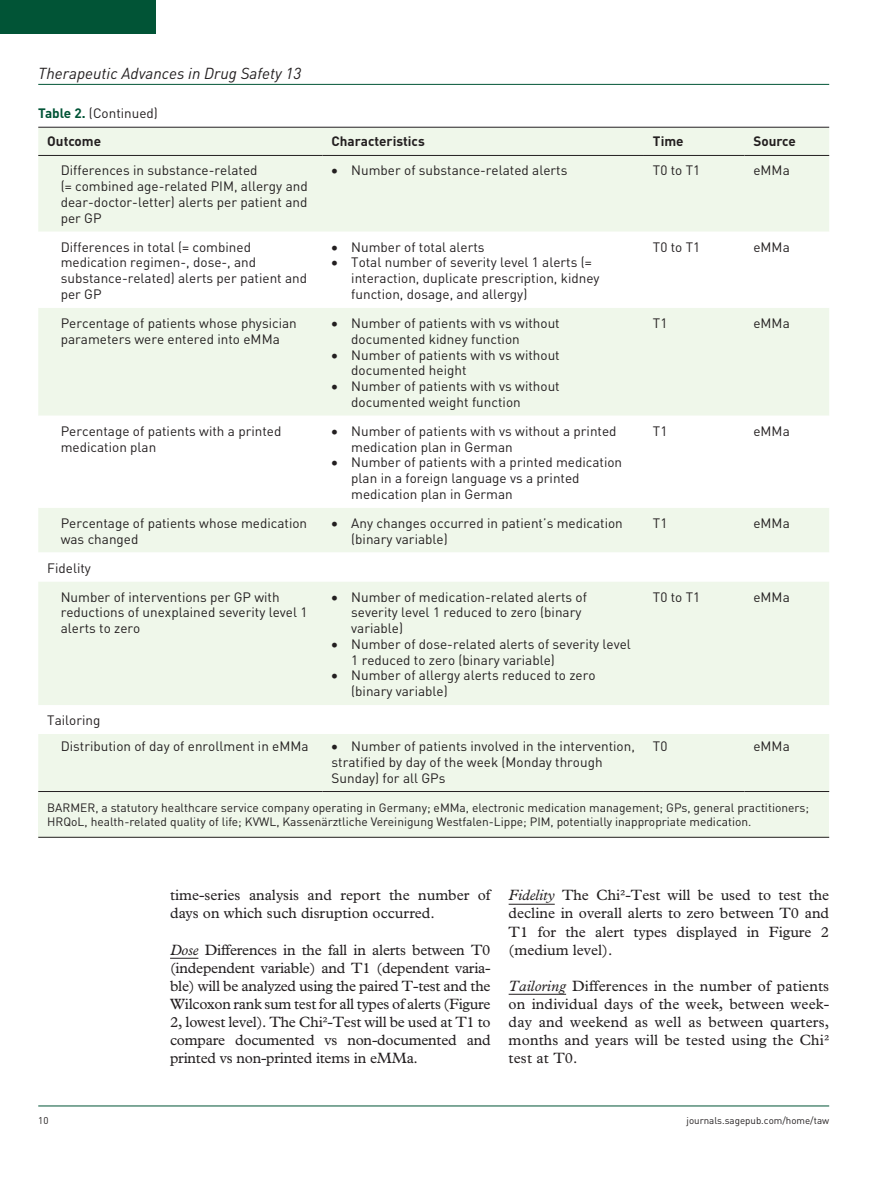
<style>
.page{position:relative;width:893px;height:1191px;background:#fff}
.page>*{position:absolute;margin:0;border:0;box-sizing:border-box;transform-origin:0 0}
.t1{font:italic 15.75px "DIN";color:#231f20}
.t2{font:15px/18px "Plantin Std";color:#231f20;text-align:justify}
.t3{font:13.5px/15.8px "DIN";color:#231f20}
.t4{font:700 13.5px "DIN";color:#231f20}
.t5{font:12px/14.2px "DIN";color:#231f20}
.t6{font:9.75px "DIN";color:#231f20}
.s1{font-weight:700;color:#015436}
.s2{font-style:italic}
</style>
<div class="page">
<hr style="left:38px;top:1105px;width:791px;height:1px;background:#015436">
<div style="left:0;top:0;width:155px;height:34px;background:#015436"></div>
<hr style="left:38px;top:84px;width:791px;height:1px;background:#015436">
<div style="left:38px;top:792px;width:791px;height:45px;background:#eff7ea"></div>
<svg style="left:170px;top:958px;width:28px;height:1px"></svg>
<hr style="left:509px;top:904px;width:46px;height:1px;background:#231f20">
<hr style="left:509px;top:994px;width:57px;height:1px;background:#231f20">
<hr style="left:38px;top:837px;width:791px;height:1px;background:#231f20">
<div style="left:38px;top:128px;width:791px;height:663px;background:#eff7ea"></div>
<svg style="left:38px;top:232px;width:791px;height:502px;fill:#eff7ea"></svg>
<hr style="left:38px;top:155px;width:285px;height:1px;background:#231f20">
<hr style="left:323px;top:155px;width:321px;height:1px;background:#231f20">
<hr style="left:644px;top:155px;width:100px;height:1px;background:#231f20">
<hr style="left:744px;top:155px;width:85px;height:1px;background:#231f20">
<hr style="left:38px;top:791px;width:285px;height:1px;background:#231f20">
<hr style="left:323px;top:791px;width:321px;height:1px;background:#231f20">
<hr style="left:644px;top:791px;width:100px;height:1px;background:#231f20">
<hr style="left:744px;top:791px;width:85px;height:1px;background:#231f20">
<hr style="left:38px;top:127px;width:791px;height:1px;background:#231f20">
<p class="t1" style="left:38px;top:63px;width:264px">Therapeutic Advances in Drug Safety 13</p>
<p class="t3" style="left:38px;top:105px;width:121px"><span class="s1">Table 2.</span> (Continued)</p>
<p class="t4" style="left:47px;top:133px;width:55px">Outcome</p>
<p class="t4" style="left:332px;top:133px;width:95px">Characteristics</p>
<p class="t4" style="left:653px;top:133px;width:32px">Time</p>
<p class="t4" style="left:753px;top:133px;width:44px">Source</p>
<p class="t3" style="left:61px;top:162px;width:248px">Differences in substance-related<br>(= combined age-related PIM, allergy and dear-doctor-letter) alerts per patient and per GP</p>
<p class="t3" style="left:332px;top:162px;width:237px">• Number of substance-related alerts</p>
<p class="t3" style="left:653px;top:162px;width:49px">T0 to T1</p>
<p class="t3" style="left:753px;top:162px;width:38px">eMMa</p>
<p class="t3" style="left:61px;top:239px;width:248px">Differences in total (= combined medication regimen-, dose-, and substance-related) alerts per patient and per GP</p>
<p class="t3" style="left:332px;top:239px;width:155px">• Number of total alerts</p>
<p class="t3" style="left:653px;top:239px;width:49px">T0 to T1</p>
<p class="t3" style="left:753px;top:239px;width:38px">eMMa</p>
<p class="t3" style="left:351px;top:254px;width:250px;text-indent:-20px">• Total number of severity level 1 alerts (= interaction, duplicate prescription, kidney function, dosage, and allergy)</p>
<p class="t3" style="left:61px;top:315px;width:238px">Percentage of patients whose physician parameters were entered into eMMa</p>
<p class="t3" style="left:351px;top:315px;width:210px;text-indent:-20px">• Number of patients with vs without documented kidney function</p>
<p class="t3" style="left:351px;top:346px;width:210px;text-indent:-20px">• Number of patients with vs without documented height</p>
<p class="t3" style="left:351px;top:378px;width:210px;text-indent:-20px">• Number of patients with vs without documented weight function</p>
<p class="t3" style="left:61px;top:423px;width:222px">Percentage of patients with a printed medication plan</p>
<p class="t3" style="left:351px;top:423px;width:267px;text-indent:-20px">• Number of patients with vs without a printed medication plan in German</p>
<p class="t3" style="left:351px;top:454px;width:272px;text-indent:-20px">• Number of patients with a printed medication plan in a foreign language vs a printed medication plan in German</p>
<p class="t3" style="left:653px;top:315px;width:16px">T1</p>
<p class="t3" style="left:753px;top:315px;width:38px">eMMa</p>
<p class="t3" style="left:653px;top:423px;width:16px">T1</p>
<p class="t3" style="left:753px;top:423px;width:38px">eMMa</p>
<p class="t3" style="left:61px;top:515px;width:248px">Percentage of patients whose medication was changed</p>
<p class="t3" style="left:351px;top:515px;width:273px;text-indent:-20px">• Any changes occurred in patient’s medication (binary variable)</p>
<p class="t3" style="left:653px;top:515px;width:16px">T1</p>
<p class="t3" style="left:753px;top:515px;width:38px">eMMa</p>
<p class="t3" style="left:61px;top:553px;width:220px;line-height:29px;text-indent:-14px">Fidelity<br>Number of interventions per GP with</p>
<p class="t3" style="left:61px;top:604px;width:248px">reductions of unexplained severity level 1 alerts to zero</p>
<p class="t3" style="left:653px;top:588px;width:49px">T0 to T1</p>
<p class="t3" style="left:753px;top:588px;width:38px">eMMa</p>
<p class="t3" style="left:351px;top:588px;width:237px;text-indent:-20px">• Number of medication-related alerts of severity level 1 reduced to zero (binary variable)</p>
<p class="t3" style="left:351px;top:636px;width:281px;text-indent:-20px">• Number of dose-related alerts of severity level<br>1 reduced to zero (binary variable)</p>
<p class="t3" style="left:351px;top:667px;width:246px;text-indent:-20px">• Number of allergy alerts reduced to zero (binary variable)</p>
<p class="t3" style="left:61px;top:707px;width:249px;line-height:26px;text-indent:-14px">Tailoring<br>Distribution of day of enrollment in eMMa</p>
<p class="t3" style="left:332px;top:738px;width:305px">• Number of patients involved in the intervention, stratified by day of the week (Monday through<br>Sunday) for all GPs</p>
<p class="t3" style="left:653px;top:738px;width:16px">T0</p>
<p class="t3" style="left:753px;top:738px;width:38px">eMMa</p>
<p class="t5" style="left:47px;top:800px;width:763px">BARMER, a statutory healthcare service company operating in Germany; eMMa, electronic medication management; GPs, general practitioners;<br>HRQoL, health-related quality of life; KVWL, Kassenärztliche Vereinigung Westfalen-Lippe; PIM, potentially inappropriate medication.</p>
<p class="t2" style="left:170px;top:886px;width:322px">time-series analysis and report the number of days on which such disruption occurred.</p>
<p class="t2" style="left:170px;top:940px;width:322px"><span class="s2">Dose</span> Differences in the fall in alerts between T0 (independent variable) and T1 (dependent varia&shy;ble) will be analyzed using the paired T-test and the Wilcoxon rank sum test for all types of alerts (Figure 2, lowest level). The Chi²-Test will be used at T1 to compare documented vs non-documented and printed vs non-printed items in eMMa.</p>
<p class="t2" style="left:509px;top:886px;width:322px"><span class="s2">Fidelity</span> The Chi²-Test will be used to test the decline in overall alerts to zero between T0 and T1 for the alert types displayed in Figure 2 (medium level).</p>
<p class="t2" style="left:509px;top:976px;width:322px"><span class="s2">Tailoring</span> Differences in the number of patients on individual days of the week, between week&shy;day and weekend as well as between quarters, months and years will be tested using the Chi² test at T0.</p>
<p class="t6" style="left:38px;top:1114px;width:12px">10</p>
<p class="t6" style="left:687px;top:1114px;width:144px">journals.sagepub.com/home/taw</p>
</div>
